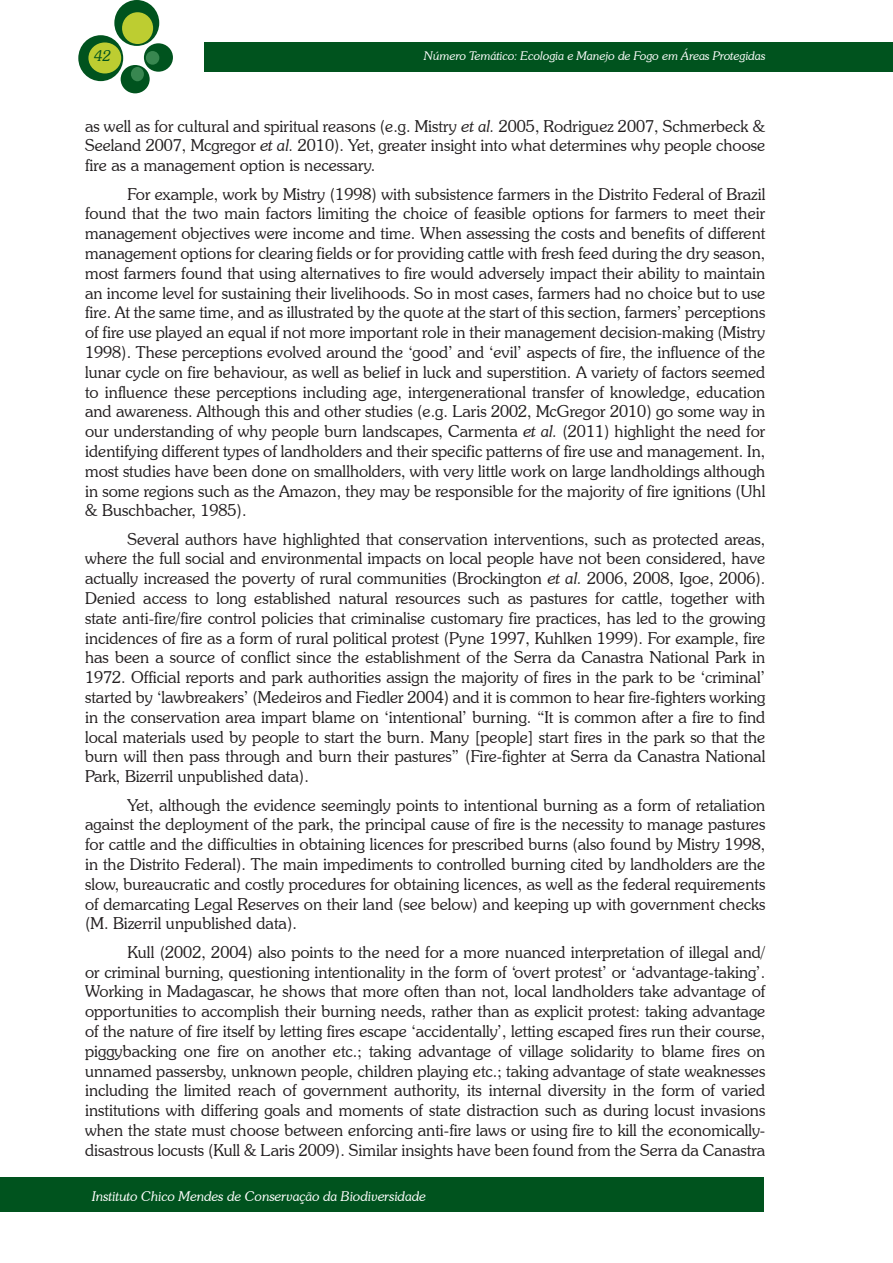
<style>
.page{position:relative;width:893px;height:1263px;background:#fff}
.page>*{position:absolute;margin:0;border:0;box-sizing:border-box;transform-origin:0 0}
.t1{font:300 16.5px/19.8px "Souvenir IT Cby BT";color:#231f20;text-align:justify}
.t2{font:italic 300 15px "Souvenir IT Cby BT";color:#00531e}
.t3{font:italic 300 13.5px "Souvenir IT Cby BT";color:#fff}
.t4{font:italic 300 12px "Souvenir IT Cby BT";color:#fff}
.s1{font-style:italic}
</style>
<div class="page">
<div style="left:204px;top:43px;width:689px;height:29px;background:#00531e"></div>
<div style="left:114px;top:0;width:45px;height:46px;background:#00531e;border-radius:50%"></div>
<div style="left:78px;top:35px;width:45px;height:46px;background:#00531e;border-radius:50%"></div>
<div style="left:144px;top:43px;width:29px;height:29px;background:#00531e;border-radius:50%"></div>
<div style="left:121px;top:65px;width:29px;height:28px;background:#00531e;border-radius:50%"></div>
<div style="left:122px;top:12px;width:31px;height:32px;background:#bdcd31;border-radius:50%"></div>
<div style="left:88px;top:42px;width:33px;height:31px;background:#bdcd31;border-radius:50%"></div>
<div style="left:146px;top:51px;width:13px;height:14px;background:#388750;border-radius:50%"></div>
<div style="left:131px;top:67px;width:13px;height:14px;background:#388750;border-radius:50%"></div>
<div style="left:0;top:1178px;width:764px;height:34px;background:#00531e"></div>
<p class="t2" style="left:95px;top:46px;width:18px">42</p>
<p class="t4" style="left:424px;top:49px;width:343px">Número Temático: Ecologia e Manejo de Fogo em Áreas Protegidas</p>
<p class="t1" style="left:85px;top:116px;width:682px">as well as for cultural and spiritual reasons (e.g. Mistry <span class="s1">et al.</span> 2005, Rodriguez 2007, Schmerbeck &amp; Seeland 2007, Mcgregor <span class="s1">et al.</span> 2010). Yet, greater insight into what determines why people choose fire as a management option is necessary.</p>
<p class="t1" style="left:85px;top:184px;width:682px;text-indent:43px">For example, work by Mistry (1998) with subsistence farmers in the Distrito Federal of Brazil found that the two main factors limiting the choice of feasible options for farmers to meet their management objectives were income and time. When assessing the costs and benefits of different management options for clearing fields or for providing cattle with fresh feed during the dry season, most farmers found that using alternatives to fire would adversely impact their ability to maintain an income level for sustaining their livelihoods. So in most cases, farmers had no choice but to use fire. At the same time, and as illustrated by the quote at the start of this section, farmers’ perceptions of fire use played an equal if not more important role in their management decision-making (Mistry 1998). These perceptions evolved around the ‘good’ and ‘evil’ aspects of fire, the influence of the lunar cycle on fire behaviour, as well as belief in luck and superstition. A variety of factors seemed to influence these perceptions including age, intergenerational transfer of knowledge, education and awareness. Although this and other studies (e.g. Laris 2002, McGregor 2010) go some way in our understanding of why people burn landscapes, Carmenta <span class="s1">et al.</span> (2011) highlight the need for identifying different types of landholders and their specific patterns of fire use and management. In, most studies have been done on smallholders, with very little work on large landholdings although in some regions such as the Amazon, they may be responsible for the majority of fire ignitions (Uhl &amp; Buschbacher, 1985).</p>
<p class="t1" style="left:85px;top:529px;width:682px;text-indent:43px">Several authors have highlighted that conservation interventions, such as protected areas, where the full social and environmental impacts on local people have not been considered, have actually increased the poverty of rural communities (Brockington <span class="s1">et al.</span> 2006, 2008, Igoe, 2006).<br>Denied access to long established natural resources such as pastures for cattle, together with state anti-fire/fire control policies that criminalise customary fire practices, has led to the growing incidences of fire as a form of rural political protest (Pyne 1997, Kuhlken 1999). For example, fire has been a source of conflict since the establishment of the Serra da Canastra National Park in 1972. Official reports and park authorities assign the majority of fires in the park to be ‘criminal’ started by ‘lawbreakers’ (Medeiros and Fiedler 2004) and it is common to hear fire-fighters working in the conservation area impart blame on ‘intentional’ burning. “It is common after a fire to find local materials used by people to start the burn. Many [people] start fires in the park so that the burn will then pass through and burn their pastures” (Fire-fighter at Serra da Canastra National Park, Bizerril unpublished data).</p>
<p class="t1" style="left:85px;top:795px;width:682px;text-indent:43px">Yet, although the evidence seemingly points to intentional burning as a form of retaliation against the deployment of the park, the principal cause of fire is the necessity to manage pastures for cattle and the difficulties in obtaining licences for prescribed burns (also found by Mistry 1998, in the Distrito Federal). The main impediments to controlled burning cited by landholders are the slow, bureaucratic and costly procedures for obtaining licences, as well as the federal requirements of demarcating Legal Reserves on their land (see below) and keeping up with government checks (M. Bizerril unpublished data).</p>
<p class="t1" style="left:85px;top:942px;width:682px;text-indent:43px">Kull (2002, 2004) also points to the need for a more nuanced interpretation of illegal and/ or criminal burning, questioning intentionality in the form of ‘overt protest’ or ‘advantage-taking’.<br>Working in Madagascar, he shows that more often than not, local landholders take advantage of opportunities to accomplish their burning needs, rather than as explicit protest: taking advantage of the nature of fire itself by letting fires escape ‘accidentally’, letting escaped fires run their course, piggybacking one fire on another etc.; taking advantage of village solidarity to blame fires on unnamed passersby, unknown people, children playing etc.; taking advantage of state weaknesses including the limited reach of government authority, its internal diversity in the form of varied institutions with differing goals and moments of state distraction such as during locust invasions when the state must choose between enforcing anti-fire laws or using fire to kill the economically&shy;disastrous locusts (Kull &amp; Laris 2009). Similar insights have been found from the Serra da Canastra</p>
<p class="t3" style="left:92px;top:1188px;width:335px">Instituto Chico Mendes de Conservação da Biodiversidade</p>
</div>
